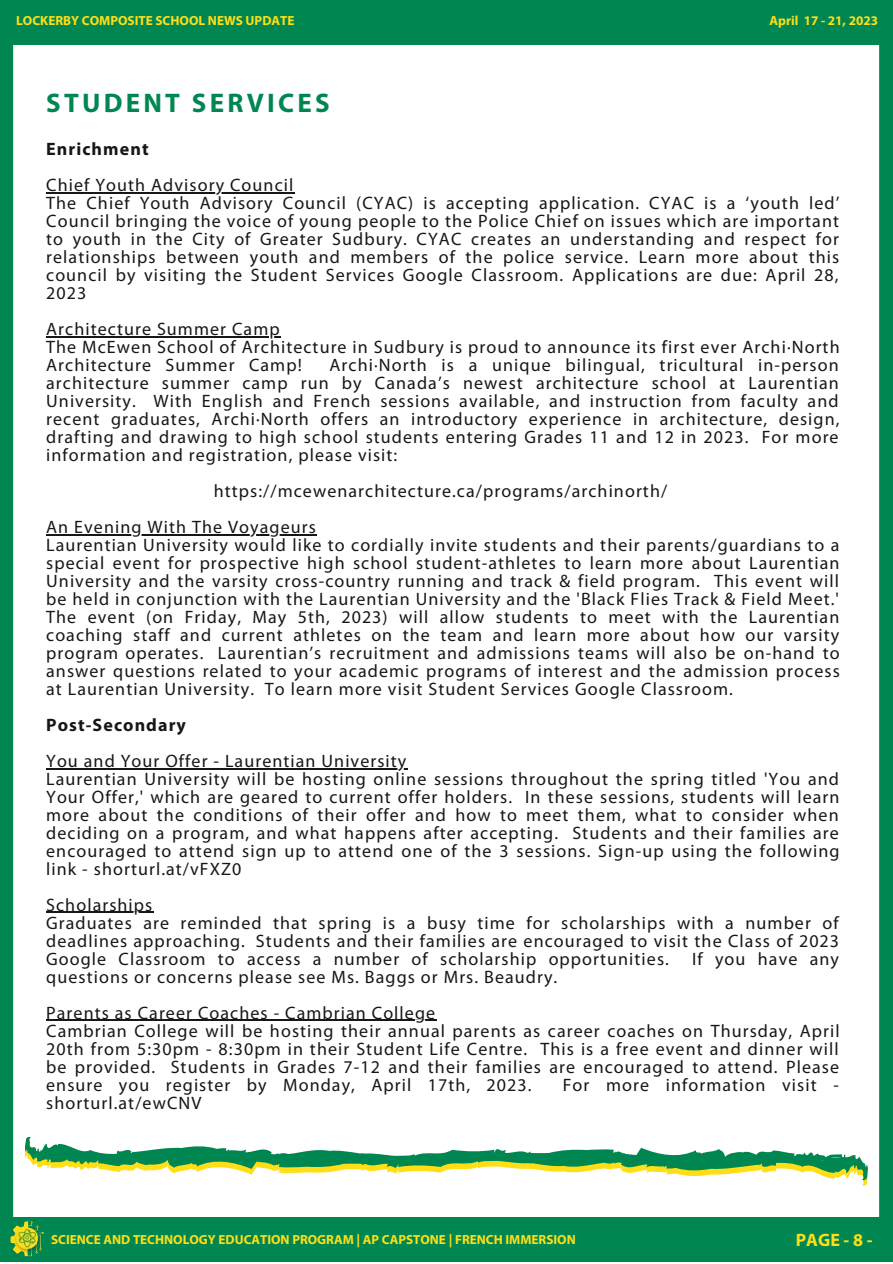
<style>
.page{position:relative;width:893px;height:1264px;background:#fff}
.page>*{position:absolute;margin:0;border:0;box-sizing:border-box;transform-origin:0 0}
.t1{font:700 27px "Myriad Pro";letter-spacing:.12em;color:#008751}
.t2{font:18px/18px "Myriad Pro";letter-spacing:.06em;color:#171717}
.t3{font:700 18px "Myriad Pro";letter-spacing:.06em;color:#171717}
.t4{font:700 18px "Myriad Pro";color:#ffde17}
.t5{font:700 13.2px "Myriad Pro";color:#ffde17}
</style>
<div class="page">
<div style="left:0;top:4px;width:13px;height:1230px;background:#008751"></div>
<div style="left:879px;top:19px;width:13px;height:1230px;background:#008751"></div>
<div style="left:0;top:0;width:892px;height:44px;background:#008751"></div>
<div style="left:0;top:1217px;width:892px;height:44px;background:#008751"></div>
<img style="left:0;top:1206px;width:68px;height:56px">
<hr style="left:46px;top:192px;width:248px;height:1px;background:#171717">
<hr style="left:46px;top:336px;width:235px;height:1px;background:#171717">
<hr style="left:46px;top:534px;width:271px;height:1px;background:#171717">
<hr style="left:46px;top:768px;width:361px;height:1px;background:#171717">
<hr style="left:46px;top:911px;width:107px;height:2px;background:#171717">
<hr style="left:46px;top:1019px;width:390px;height:1px;background:#171717">
<svg style="left:25px;top:1137px;width:841px;height:37px"></svg>
<p class="t5" style="left:16px;top:15px;width:280px">LOCKERBY COMPOSITE SCHOOL NEWS UPDATE</p>
<h1 class="t1" style="left:46px;top:91px;width:285px">STUDENT SERVICES</h1>
<p class="t5" style="left:769px;top:15px;width:110px">April 17 - 21, 2023</p>
<p class="t3" style="left:46px;top:141px;width:104px">Enrichment</p>
<p class="t2" style="left:46px;top:177px;width:794px">Chief Youth Advisory Council<br>The Chief Youth Advisory Council (CYAC) is accepting application. CYAC is a ‘youth led’ Council bringing the voice of young people to the Police Chief on issues which are important to youth in the City of Greater Sudbury. CYAC creates an understanding and respect for relationships between youth and members of the police service. Learn more about this council by visiting the Student Services Google Classroom. Applications are due: April 28, 2023</p>
<p class="t2" style="left:46px;top:321px;width:794px">Architecture Summer Camp<br>The McEwen School of Architecture in Sudbury is proud to announce its first ever Archi·North<br>Architecture Summer Camp!</p>
<p class="t2" style="left:46px;top:357px;width:794px;text-align:justify;text-indent:283px">Archi·North is a unique bilingual, tricultural in-person architecture summer camp run by Canada’s newest architecture school at Laurentian University. With English and French sessions available, and instruction from faculty and recent graduates, Archi·North offers an introductory experience in architecture, design, drafting and drawing to high school students entering Grades 11 and 12 in 2023. For more information and registration, please visit:</p>
<p class="t2" style="left:46px;top:474px;width:622px;line-height:36px;text-indent:167px">https://mcewenarchitecture.ca/programs/archinorth/<br>An Evening With The Voyageurs</p>
<p class="t2" style="left:46px;top:537px;width:795px;text-align:justify">Laurentian University would like to cordially invite students and their parents/guardians to a special event for prospective high school student-athletes to learn more about Laurentian University and the varsity cross-country running and track &amp; field program. This event will be held in conjunction with the Laurentian University and the 'Black Flies Track &amp; Field Meet.' The event (on Friday, May 5th, 2023) will allow students to meet with the Laurentian coaching staff and current athletes on the team and learn more about how our varsity program operates. Laurentian’s recruitment and admissions teams will also be on-hand to answer questions related to your academic programs of interest and the admission process at Laurentian University. To learn more visit Student Services Google Classroom.</p>
<p class="t3" style="left:46px;top:717px;width:141px">Post-Secondary</p>
<p class="t2" style="left:46px;top:753px;width:794px">You and Your Offer - Laurentian University<br>Laurentian University will be hosting online sessions throughout the spring titled 'You and Your Offer,' which are geared to current offer holders. In these sessions, students will learn more about the conditions of their offer and how to meet them, what to consider when deciding on a program, and what happens after accepting. Students and their families are encouraged to attend sign up to attend one of the 3 sessions. Sign-up using the following link - shorturl.at/vFXZ0</p>
<p class="t2" style="left:46px;top:897px;width:794px">Scholarships<br>Graduates are reminded that spring is a busy time for scholarships with a number of deadlines approaching. Students and their families are encouraged to visit the Class of 2023<br>Google Classroom to access a number of scholarship opportunities.</p>
<p class="t2" style="left:692px;top:951px;width:148px">If you have any</p>
<p class="t2" style="left:46px;top:960px;width:512px;line-height:36px">questions or concerns please see Ms. Baggs or Mrs. Beaudry.<br>Parents as Career Coaches - Cambrian College</p>
<p class="t2" style="left:46px;top:1023px;width:794px;text-align:justify">Cambrian College will be hosting their annual parents as career coaches on Thursday, April 20th from 5:30pm - 8:30pm in their Student Life Centre. This is a free event and dinner will be provided. Students in Grades 7-12 and their families are encouraged to attend. Please ensure you register by Monday, April 17th, 2023.</p>
<p class="t2" style="left:562px;top:1077px;width:277px">For more information visit -</p>
<p class="t2" style="left:46px;top:1095px;width:157px">shorturl.at/ewCNV</p>
<p class="t5" style="left:51px;top:1233px;width:526px">SCIENCE AND TECHNOLOGY EDUCATION PROGRAM | AP CAPSTONE | FRENCH IMMERSION</p>
<p class="t4" style="left:795px;top:1232px;width:78px">PAGE - 8 -</p>
</div>
